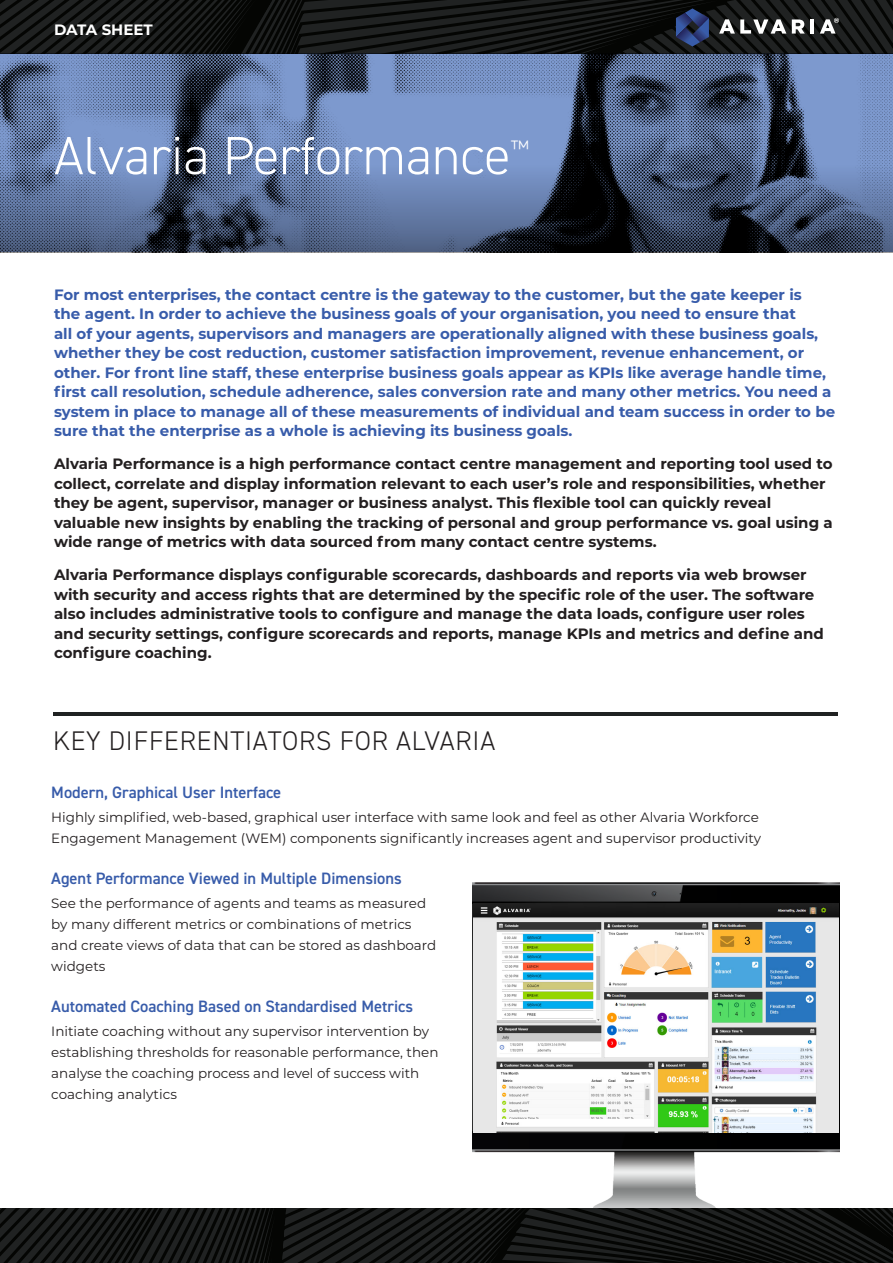
<style>
.page{position:relative;width:893px;height:1263px;background:#fff}
.page>*{position:absolute;margin:0;border:0;box-sizing:border-box;transform-origin:0 0}
.t1{font:300 54px "DIN2014";color:#fff}
.Subhead_Black_All_Ca{font:300 27px "DIN2014";letter-spacing:.03em;color:#231f20}
.t2{font:300 21px "DIN2014";color:#fff}
.Subhead_Blue{font:600 16.5px "DIN2014";color:#385caa}
.Intro_Text_Black{font:700 15px/19.5px "Montserrat";color:#231f20}
.Intro_Text_Blue{font:700 15px/19.5px "Montserrat";color:#385caa}
.t3{font:700 15px "Montserrat";color:#fff}
.Body{font:13.5px/21px "Montserrat";color:#231f20}
</style>
<div class="page">
<svg style="left:0;top:0;width:893px;height:54px;background:#131514"></svg>
<svg style="left:719px;top:19px;width:67px;height:15px"></svg>
<svg style="left:792px;top:19px;width:13px;height:15px"></svg>
<hr style="left:810px;top:19px;width:4px;height:15px;background:#fff">
<svg style="left:676px;top:8px;width:33px;height:39px"></svg>
<svg style="left:820px;top:18px;width:19px;height:16px"></svg>
<img style="left:472px;top:882px;width:368px;height:327px">
<svg style="left:0;top:54px;width:893px;height:112px;background:#60769f"></svg>
<svg style="left:0;top:166px;width:893px;height:86px;background:#475776"></svg>
<hr style="left:53px;top:713px;width:785px;height:3px;background:#202222">
<svg style="left:0;top:1209px;width:893px;height:54px;background:#121413"></svg>
<img style="left:473px;top:903px;width:366px;height:229px">
<p class="t3" style="left:54px;top:18px;width:100px">DATA SHEET</p>
<p class="t1" style="left:54px;top:123px;width:458px">Alvaria Performance</p>
<p class="t2" style="left:510px;top:135px;width:20px">™</p>
<p class="Intro_Text_Blue" style="left:54px;top:284px;width:783px">For most enterprises, the contact centre is the gateway to the customer, but the gate keeper is<br>the agent. In order to achieve the business goals of your organisation, you need to ensure that<br>all of your agents, supervisors and managers are operationally aligned with these business goals, whether they be cost reduction, customer satisfaction improvement, revenue enhancement, or other. For front line staff, these enterprise business goals appear as KPIs like average handle time, first call resolution, schedule adherence, sales conversion rate and many other metrics. You need a system in place to manage all of these measurements of individual and team success in order to be sure that the enterprise as a whole is achieving its business goals.</p>
<p class="Intro_Text_Black" style="left:54px;top:453px;width:780px">Alvaria Performance is a high performance contact centre management and reporting tool used to collect, correlate and display information relevant to each user’s role and responsibilities, whether they be agent, supervisor, manager or business analyst. This flexible tool can quickly reveal valuable new insights by enabling the tracking of personal and group performance vs. goal using a wide range of metrics with data sourced from many contact centre systems.</p>
<p class="Intro_Text_Black" style="left:54px;top:564px;width:771px">Alvaria Performance displays configurable scorecards, dashboards and reports via web browser with security and access rights that are determined by the specific role of the user. The software also includes administrative tools to configure and manage the data loads, configure user roles and security settings, configure scorecards and reports, manage KPIs and metrics and define and configure coaching.</p>
<p class="Subhead_Black_All_Ca" style="left:53px;top:725px;width:443px">KEY DIFFERENTIATORS FOR ALVARIA</p>
<p class="Subhead_Blue" style="left:51px;top:781px;width:232px">Modern, Graphical User Interface</p>
<p class="Body" style="left:51px;top:807px;width:711px">Highly simplified, web-based, graphical user interface with same look and feel as other Alvaria Workforce<br>Engagement Management (WEM) components significantly increases agent and supervisor productivity</p>
<p class="Subhead_Blue" style="left:51px;top:867px;width:352px">Agent Performance Viewed in Multiple Dimensions</p>
<p class="Body" style="left:51px;top:893px;width:387px">See the performance of agents and teams as measured by many different metrics or combinations of metrics and create views of data that can be stored as dashboard widgets</p>
<p class="Subhead_Blue" style="left:51px;top:995px;width:363px">Automated Coaching Based on Standardised Metrics</p>
<p class="Body" style="left:51px;top:1021px;width:389px">Initiate coaching without any supervisor intervention by establishing thresholds for reasonable performance, then analyse the coaching process and level of success with coaching analytics</p>
</div>
